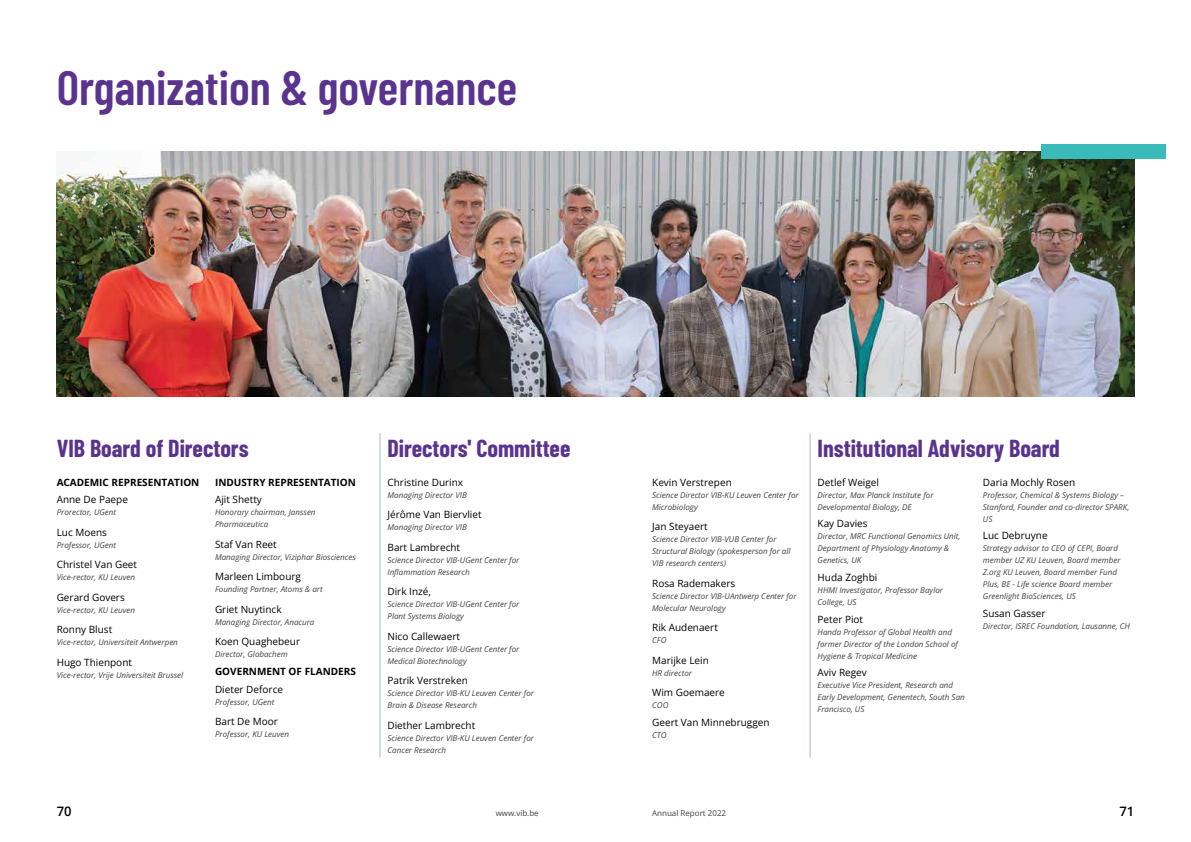
<style>
.page{position:relative;width:1191px;height:842px;background:#fff}
.page>*{position:absolute;margin:0;border:0;box-sizing:border-box;transform-origin:0 0}
.t1{font:600 48px "Barlow Condensed";color:#5a338e}
.t2{font:700 24px "Barlow Condensed";color:#5a338e}
.t3{font:600 13px "Open Sans";color:#000}
.t4{font:10px "Open Sans";color:#000}
.t5{font:700 10px "Open Sans";color:#000}
.t6{font:italic 8px/12px "Open Sans";color:#414042}
.t7{font:8px "Open Sans";color:#414042}
</style>
<div class="page">
<img style="left:57px;top:152px;width:1077px;height:244px">
<div style="left:1040px;top:145px;width:125px;height:14px;background:#3abbba"></div>
<hr style="left:379px;top:433px;width:1px;height:324px;background:#aab6dd">
<hr style="left:809px;top:433px;width:1px;height:324px;background:#aab6dd">
<h1 class="t1" style="left:57px;top:53px;width:462px">Organization &amp; governance</h1>
<h2 class="t2" style="left:57px;top:431px;width:193px">VIB Board of Directors</h2>
<h2 class="t2" style="left:387px;top:431px;width:184px">Directors' Committee</h2>
<h2 class="t2" style="left:817px;top:431px;width:244px">Institutional Advisory Board</h2>
<p class="t5" style="left:57px;top:475px;width:144px">ACADEMIC REPRESENTATION</p>
<p class="t4" style="left:57px;top:493px;width:73px">Anne De Paepe</p>
<p class="t6" style="left:57px;top:506px;width:61px">Prorector, UGent</p>
<p class="t4" style="left:57px;top:525px;width:52px">Luc Moens</p>
<p class="t6" style="left:57px;top:539px;width:61px">Professor, UGent</p>
<p class="t4" style="left:57px;top:558px;width:82px">Christel Van Geet</p>
<p class="t6" style="left:57px;top:571px;width:80px">Vice-rector, KU Leuven</p>
<p class="t4" style="left:57px;top:590px;width:70px">Gerard Govers</p>
<p class="t6" style="left:57px;top:604px;width:80px">Vice-rector, KU Leuven</p>
<p class="t4" style="left:57px;top:623px;width:57px">Ronny Blust</p>
<p class="t6" style="left:57px;top:636px;width:123px">Vice-rector, Universiteit Antwerpen</p>
<p class="t4" style="left:57px;top:655px;width:77px">Hugo Thienpont</p>
<p class="t6" style="left:57px;top:669px;width:128px">Vice-rector, Vrije Universiteit Brussel</p>
<p class="t5" style="left:215px;top:475px;width:142px">INDUSTRY REPRESENTATION</p>
<p class="t4" style="left:215px;top:493px;width:48px">Ajit Shetty</p>
<p class="t6" style="left:215px;top:506px;width:102px">Honorary chairman, Janssen<br>Pharmaceutica</p>
<p class="t4" style="left:215px;top:537px;width:63px">Staf Van Reet</p>
<p class="t6" style="left:215px;top:551px;width:142px">Managing Director, Viziphar Biosciences</p>
<p class="t4" style="left:215px;top:570px;width:87px">Marleen Limbourg</p>
<p class="t6" style="left:215px;top:583px;width:109px">Founding Partner, Atoms &amp; art</p>
<p class="t4" style="left:215px;top:602px;width:68px">Griet Nuytinck</p>
<p class="t6" style="left:215px;top:616px;width:101px">Managing Director, Anacura</p>
<p class="t4" style="left:215px;top:635px;width:87px">Koen Quaghebeur</p>
<p class="t6" style="left:215px;top:648px;width:74px">Director, Globachem</p>
<p class="t5" style="left:215px;top:664px;width:142px">GOVERNMENT OF FLANDERS</p>
<p class="t4" style="left:215px;top:682px;width:70px">Dieter Deforce</p>
<p class="t6" style="left:215px;top:695px;width:61px">Professor, UGent</p>
<p class="t4" style="left:215px;top:715px;width:64px">Bart De Moor</p>
<p class="t6" style="left:215px;top:728px;width:75px">Professor, KU Leuven</p>
<p class="t4" style="left:387px;top:475px;width:77px">Christine Durinx</p>
<p class="t6" style="left:387px;top:488px;width:81px">Managing Director VIB</p>
<p class="t4" style="left:387px;top:508px;width:96px">Jérôme Van Biervliet</p>
<p class="t6" style="left:387px;top:521px;width:81px">Managing Director VIB</p>
<p class="t4" style="left:387px;top:540px;width:74px">Bart Lambrecht</p>
<p class="t6" style="left:387px;top:553px;width:133px">Science Director VIB-UGent Center for<br>Inflammation Research</p>
<p class="t4" style="left:387px;top:585px;width:45px">Dirk Inzé,</p>
<p class="t6" style="left:387px;top:598px;width:133px">Science Director VIB-UGent Center for<br>Plant Systems Biology</p>
<p class="t4" style="left:387px;top:629px;width:74px">Nico Callewaert</p>
<p class="t6" style="left:387px;top:642px;width:133px">Science Director VIB-UGent Center for<br>Medical Biotechnology</p>
<p class="t4" style="left:387px;top:674px;width:82px">Patrik Verstreken</p>
<p class="t6" style="left:387px;top:687px;width:148px">Science Director VIB-KU Leuven Center for<br>Brain &amp; Disease Research</p>
<p class="t4" style="left:387px;top:718px;width:89px">Diether Lambrecht</p>
<p class="t6" style="left:387px;top:731px;width:148px">Science Director VIB-KU Leuven Center for<br>Cancer Research</p>
<p class="t4" style="left:652px;top:475px;width:81px">Kevin Verstrepen</p>
<p class="t6" style="left:652px;top:488px;width:148px">Science Director VIB-KU Leuven Center for<br>Microbiology</p>
<p class="t4" style="left:652px;top:520px;width:57px">Jan Steyaert</p>
<p class="t6" style="left:652px;top:533px;width:140px">Science Director VIB-VUB Center for<br>Structural Biology (spokesperson for all<br>VIB research centers)</p>
<p class="t4" style="left:652px;top:576px;width:85px">Rosa Rademakers</p>
<p class="t6" style="left:652px;top:589px;width:146px">Science Director VIB-UAntwerp Center for<br>Molecular Neurology</p>
<p class="t4" style="left:652px;top:621px;width:67px">Rik Audenaert</p>
<p class="t6" style="left:652px;top:634px;width:16px">CFO</p>
<p class="t4" style="left:652px;top:653px;width:58px">Marijke Lein</p>
<p class="t6" style="left:652px;top:666px;width:41px">HR director</p>
<p class="t4" style="left:652px;top:686px;width:74px">Wim Goemaere</p>
<p class="t6" style="left:652px;top:699px;width:18px">COO</p>
<p class="t4" style="left:652px;top:715px;width:119px">Geert Van Minnebruggen</p>
<p class="t6" style="left:652px;top:729px;width:16px">CTO</p>
<p class="t4" style="left:817px;top:475px;width:63px">Detlef Weigel</p>
<p class="t6" style="left:817px;top:488px;width:117px">Director, Max Planck Institute for<br>Developmental Biology, DE</p>
<p class="t4" style="left:817px;top:517px;width:52px">Kay Davies</p>
<p class="t6" style="left:817px;top:530px;width:144px">Director, MRC Functional Genomics Unit,<br>Department of Physiology Anatomy &amp;<br>Genetics, UK</p>
<p class="t4" style="left:817px;top:570px;width:61px">Huda Zoghbi</p>
<p class="t6" style="left:817px;top:584px;width:127px">HHMI Investigator, Professor Baylor<br>College, US</p>
<p class="t4" style="left:817px;top:612px;width:47px">Peter Piot</p>
<p class="t6" style="left:817px;top:625px;width:142px">Handa Professor of Global Health and former Director of the London School of<br>Hygiene &amp; Tropical Medicine</p>
<p class="t4" style="left:817px;top:666px;width:51px">Aviv Regev</p>
<p class="t6" style="left:817px;top:679px;width:149px">Executive Vice President, Research and<br>Early Development, Genentech, South San<br>Francisco, US</p>
<p class="t4" style="left:983px;top:475px;width:94px">Daria Mochly Rosen</p>
<p class="t6" style="left:983px;top:488px;width:148px">Professor, Chemical &amp; Systems Biology –<br>Stanford, Founder and co-director SPARK,<br>US</p>
<p class="t4" style="left:983px;top:529px;width:66px">Luc Debruyne</p>
<p class="t6" style="left:983px;top:542px;width:139px">Strategy advisor to CEO of CEPI, Board member UZ KU Leuven, Board member Z.org KU Leuven, Board member Fund Plus, BE - Life science Board member Greenlight BioSciences, US</p>
<p class="t4" style="left:983px;top:606px;width:64px">Susan Gasser</p>
<p class="t6" style="left:983px;top:620px;width:149px">Director, ISREC Foundation, Lausanne, CH</p>
<h3 class="t3" style="left:57px;top:802px;width:16px">70</h3>
<p class="t7" style="left:495px;top:807px;width:45px">www.vib.be</p>
<p class="t7" style="left:652px;top:807px;width:75px">Annual Report 2022</p>
<h3 class="t3" style="left:1119px;top:802px;width:16px">71</h3>
</div>
